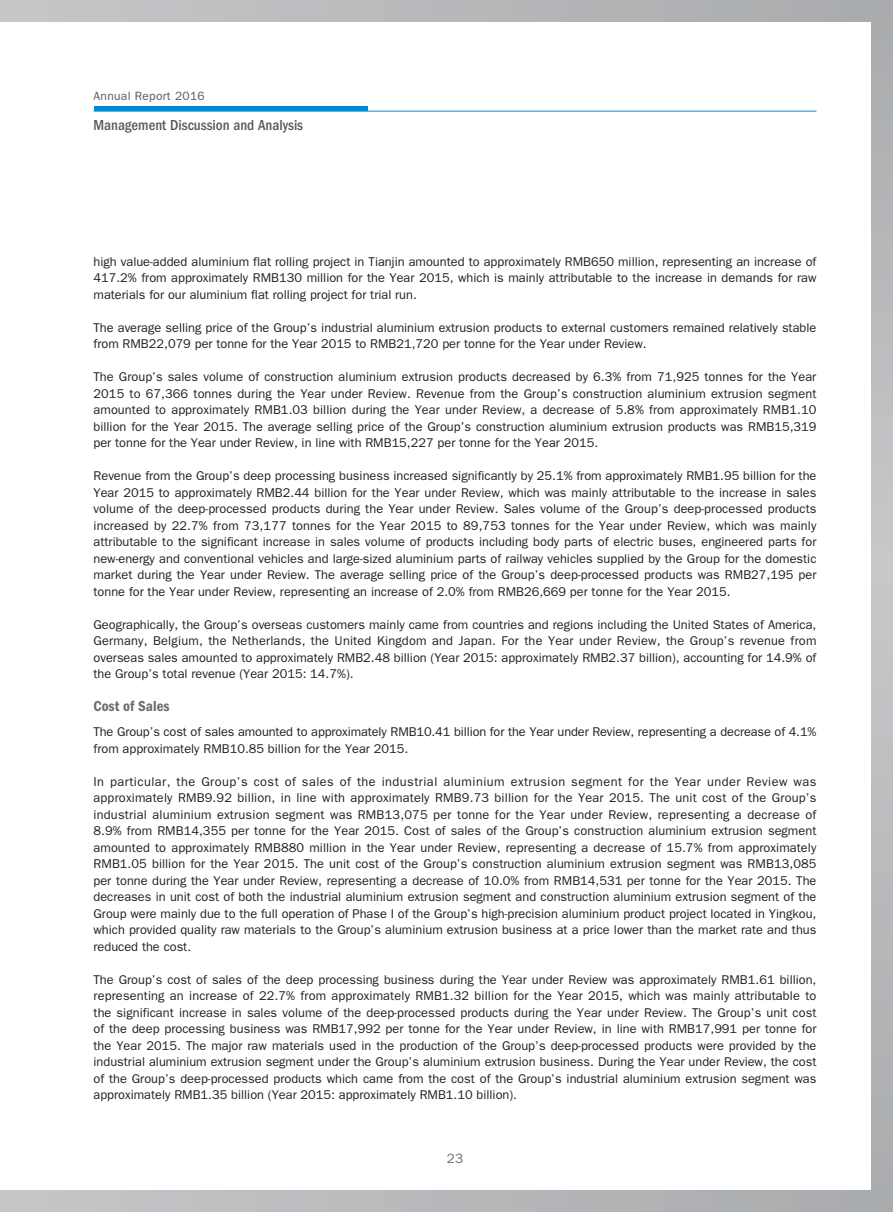
<style>
.page{position:relative;width:893px;height:1212px;background:#fff}
.page>*{position:absolute;margin:0;border:0;box-sizing:border-box;transform-origin:0 0}
.t1{font:500 condensed 15px "ITC Franklin Gothic Std";color:#58595b}
.t2{font:15px "ITC Franklin Gothic Std Dm Cd";color:#6d6e70}
.t3{font:13.5px "ITC Franklin Gothic Std";color:#6d6e70}
.t4{font:12.75px/16.5px "ITC Franklin Gothic Std";color:#231f20;text-align:justify}
.t5{font:12px "ITC Franklin Gothic Std";letter-spacing:.025em;color:#58595b}
</style>
<div class="page">
<div style="left:0;top:0;width:893px;height:21px;background:linear-gradient(to right,#c5c7c9,#a8aaad)"></div>
<div style="left:0;top:1191px;width:893px;height:21px;background:linear-gradient(to right,#c5c7c9,#a8aaad)"></div>
<svg style="left:872px;top:0;width:21px;height:1212px;background:#b7b9bb"></svg>
<hr style="left:94px;top:111px;width:722px;height:1px;background:#0089cf">
<div style="left:94px;top:106px;width:273px;height:5px;background:#0089cf"></div>
<p class="t5" style="left:94px;top:91px;width:113px">Annual Report 2016</p>
<p class="t1" style="left:94px;top:119px;width:211px">Management Discussion and Analysis</p>
<p class="t4" style="left:94px;top:254px;width:724px">high value-added aluminium flat rolling project in Tianjin amounted to approximately RMB650 million, representing an increase of 417.2% from approximately RMB130 million for the Year 2015, which is mainly attributable to the increase in demands for raw materials for our aluminium flat rolling project for trial run.</p>
<p class="t4" style="left:94px;top:320px;width:724px">The average selling price of the Group’s industrial aluminium extrusion products to external customers remained relatively stable from RMB22,079 per tonne for the Year 2015 to RMB21,720 per tonne for the Year under Review.</p>
<p class="t4" style="left:94px;top:370px;width:724px">The Group’s sales volume of construction aluminium extrusion products decreased by 6.3% from 71,925 tonnes for the Year 2015 to 67,366 tonnes during the Year under Review. Revenue from the Group’s construction aluminium extrusion segment amounted to approximately RMB1.03 billion during the Year under Review, a decrease of 5.8% from approximately RMB1.10 billion for the Year 2015. The average selling price of the Group’s construction aluminium extrusion products was RMB15,319 per tonne for the Year under Review, in line with RMB15,227 per tonne for the Year 2015.</p>
<p class="t4" style="left:94px;top:469px;width:724px">Revenue from the Group’s deep processing business increased significantly by 25.1% from approximately RMB1.95 billion for the Year 2015 to approximately RMB2.44 billion for the Year under Review, which was mainly attributable to the increase in sales volume of the deep-processed products during the Year under Review. Sales volume of the Group’s deep-processed products increased by 22.7% from 73,177 tonnes for the Year 2015 to 89,753 tonnes for the Year under Review, which was mainly attributable to the significant increase in sales volume of products including body parts of electric buses, engineered parts for new-energy and conventional vehicles and large-sized aluminium parts of railway vehicles supplied by the Group for the domestic market during the Year under Review. The average selling price of the Group’s deep-processed products was RMB27,195 per tonne for the Year under Review, representing an increase of 2.0% from RMB26,669 per tonne for the Year 2015.</p>
<p class="t4" style="left:94px;top:617px;width:724px">Geographically, the Group’s overseas customers mainly came from countries and regions including the United States of America, Germany, Belgium, the Netherlands, the United Kingdom and Japan. For the Year under Review, the Group’s revenue from overseas sales amounted to approximately RMB2.48 billion (Year 2015: approximately RMB2.37 billion), accounting for 14.9% of the Group’s total revenue (Year 2015: 14.7%).</p>
<p class="t2" style="left:94px;top:700px;width:78px">Cost of Sales</p>
<p class="t4" style="left:94px;top:725px;width:724px">The Group’s cost of sales amounted to approximately RMB10.41 billion for the Year under Review, representing a decrease of 4.1% from approximately RMB10.85 billion for the Year 2015.</p>
<p class="t4" style="left:94px;top:774px;width:724px">In particular, the Group’s cost of sales of the industrial aluminium extrusion segment for the Year under Review was approximately RMB9.92 billion, in line with approximately RMB9.73 billion for the Year 2015. The unit cost of the Group’s industrial aluminium extrusion segment was RMB13,075 per tonne for the Year under Review, representing a decrease of 8.9% from RMB14,355 per tonne for the Year 2015. Cost of sales of the Group’s construction aluminium extrusion segment amounted to approximately RMB880 million in the Year under Review, representing a decrease of 15.7% from approximately RMB1.05 billion for the Year 2015. The unit cost of the Group’s construction aluminium extrusion segment was RMB13,085 per tonne during the Year under Review, representing a decrease of 10.0% from RMB14,531 per tonne for the Year 2015. The decreases in unit cost of both the industrial aluminium extrusion segment and construction aluminium extrusion segment of the Group were mainly due to the full operation of Phase I of the Group’s high-precision aluminium product project located in Yingkou, which provided quality raw materials to the Group’s aluminium extrusion business at a price lower than the market rate and thus reduced the cost.</p>
<p class="t4" style="left:94px;top:972px;width:724px">The Group’s cost of sales of the deep processing business during the Year under Review was approximately RMB1.61 billion, representing an increase of 22.7% from approximately RMB1.32 billion for the Year 2015, which was mainly attributable to the significant increase in sales volume of the deep-processed products during the Year under Review. The Group’s unit cost of the deep processing business was RMB17,992 per tonne for the Year under Review, in line with RMB17,991 per tonne for the Year 2015. The major raw materials used in the production of the Group’s deep-processed products were provided by the industrial aluminium extrusion segment under the Group’s aluminium extrusion business. During the Year under Review, the cost of the Group’s deep-processed products which came from the cost of the Group’s industrial aluminium extrusion segment was approximately RMB1.35 billion (Year 2015: approximately RMB1.10 billion).</p>
<p class="t3" style="left:447px;top:1153px;width:18px">23</p>
</div>
